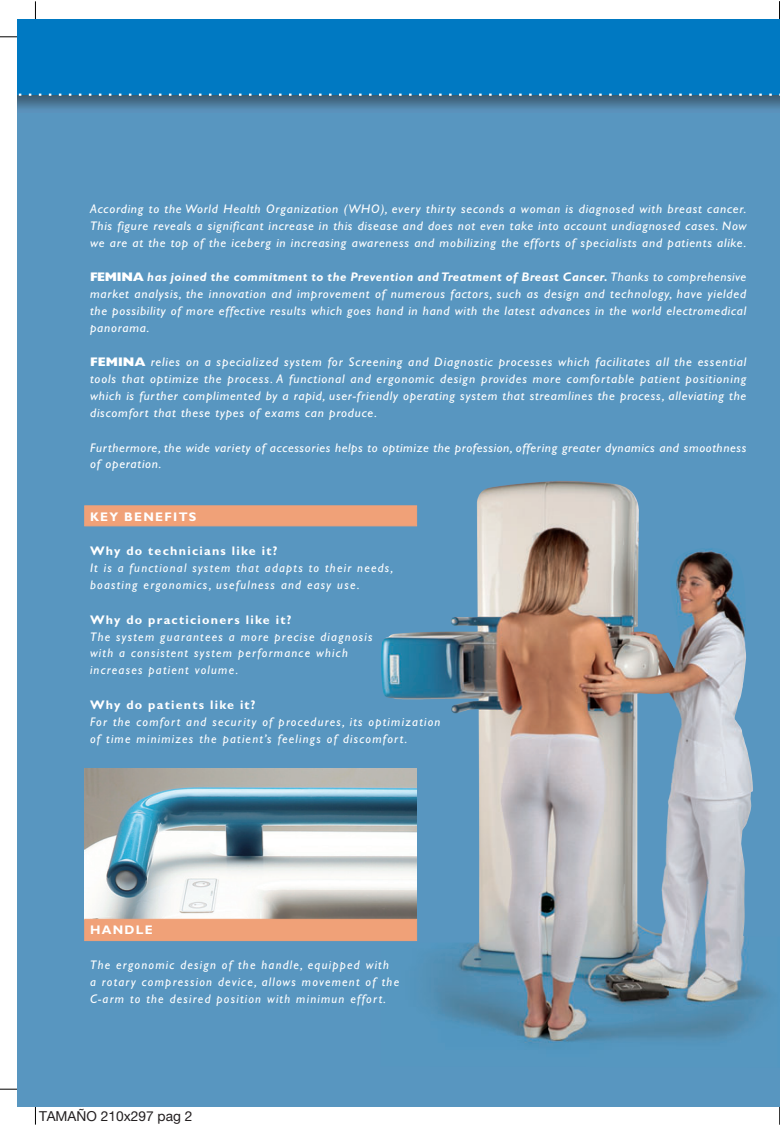
<style>
.page{position:relative;width:780px;height:1126px;background:#fff}
.page>*{position:absolute;margin:0;border:0;box-sizing:border-box;transform-origin:0 0}
.t1{font:13.75px "Helvetica Neue";color:#231f20}
.t2{font:italic 12.5px/16.9px "Gill Sans";letter-spacing:.1em;color:#fff;text-align:justify;scale:1.05 1}
.t3{font:italic 12.5px/16.9px "Gill Sans";letter-spacing:.1em;color:#fff}
.t4{font:italic 12.5px/16.9px "Gill Sans";letter-spacing:.045em;color:#fff;scale:1.05 1}
.t5{font:700 12.5px "Gill Sans";letter-spacing:.1em;color:#fff}
.s1{font-weight:800;font-style:normal}
.s2{font-weight:700}
</style>
<div class="page">
<svg style="left:0;top:1089px;width:18px;height:1px"></svg>
<svg style="left:35px;top:1107px;width:1px;height:18px"></svg>
<svg style="left:35px;top:1px;width:1px;height:18px"></svg>
<svg style="left:0;top:36px;width:18px;height:1px"></svg>
<svg style="left:779px;top:1107px;width:1px;height:18px"></svg>
<svg style="left:779px;top:1px;width:1px;height:18px"></svg>
<div style="left:18px;top:19px;width:762px;height:1088px;background:#5896c0"></div>
<div style="left:18px;top:19px;width:762px;height:76px;background:#0079c2"></div>
<svg style="left:18px;top:94px;width:762px;height:2px"></svg>
<div style="left:84px;top:506px;width:333px;height:20px;background:#f0a178"></div>
<img style="left:381px;top:481px;width:386px;height:564px">
<img style="left:85px;top:768px;width:332px;height:151px">
<div style="left:84px;top:919px;width:333px;height:22px;background:#f0a178"></div>
<p class="t2" style="left:90px;top:202px;width:626px">According to the World Health Organization (WHO), every thirty seconds a woman is diagnosed with breast cancer.<br>This figure reveals a significant increase in this disease and does not even take into account undiagnosed cases. Now we are at the top of the iceberg in increasing awareness and mobilizing the efforts of specialists and patients alike.</p>
<p class="t2" style="left:90px;top:270px;width:626px"><span class="s1">FEMINA</span> <span class="s2">has joined the commitment to the Prevention and Treatment of Breast Cancer.</span> Thanks to comprehensive market analysis, the innovation and improvement of numerous factors, such as design and technology, have yielded the possibility of more effective results which goes hand in hand with the latest advances in the world electromedical panorama.</p>
<p class="t2" style="left:90px;top:355px;width:626px"><span class="s1">FEMINA</span> relies on a specialized system for Screening and Diagnostic processes which facilitates all the essential tools that optimize the process. A functional and ergonomic design provides more comfortable patient positioning which is further complimented by a rapid, user-friendly operating system that streamlines the process, alleviating the discomfort that these types of exams can produce.</p>
<p class="t4" style="left:90px;top:440px;width:626px">Furthermore, the wide variety of accessories helps to optimize the profession, offering greater dynamics and smoothness of operation.</p>
<p class="t5" style="left:90px;top:512px;width:108px">KEY BENEFITS</p>
<p class="t5" style="left:90px;top:547px;width:189px">Why do technicians like it?</p>
<p class="t3" style="left:90px;top:561px;width:305px">It is a functional system that adapts to their needs, boasting ergonomics, usefulness and easy use.</p>
<p class="t5" style="left:90px;top:615px;width:203px">Why do practicioners like it?</p>
<p class="t3" style="left:90px;top:629px;width:284px">The system guarantees a more precise diagnosis with a consistent system performance which increases patient volume.</p>
<p class="t5" style="left:90px;top:700px;width:167px">Why do patients like it?</p>
<p class="t3" style="left:90px;top:714px;width:352px">For the comfort and security of procedures, its optimization of time minimizes the patient’s feelings of discomfort.</p>
<p class="t5" style="left:90px;top:926px;width:64px">HANDLE</p>
<p class="t3" style="left:90px;top:957px;width:310px">The ergonomic design of the handle, equipped with<br>a rotary compression device, allows movement of the<br>C-arm to the desired position with minimun effort.</p>
<p class="t1" style="left:39px;top:1111px;width:155px">TAMAÑO 210x297 pag 2</p>
</div>
